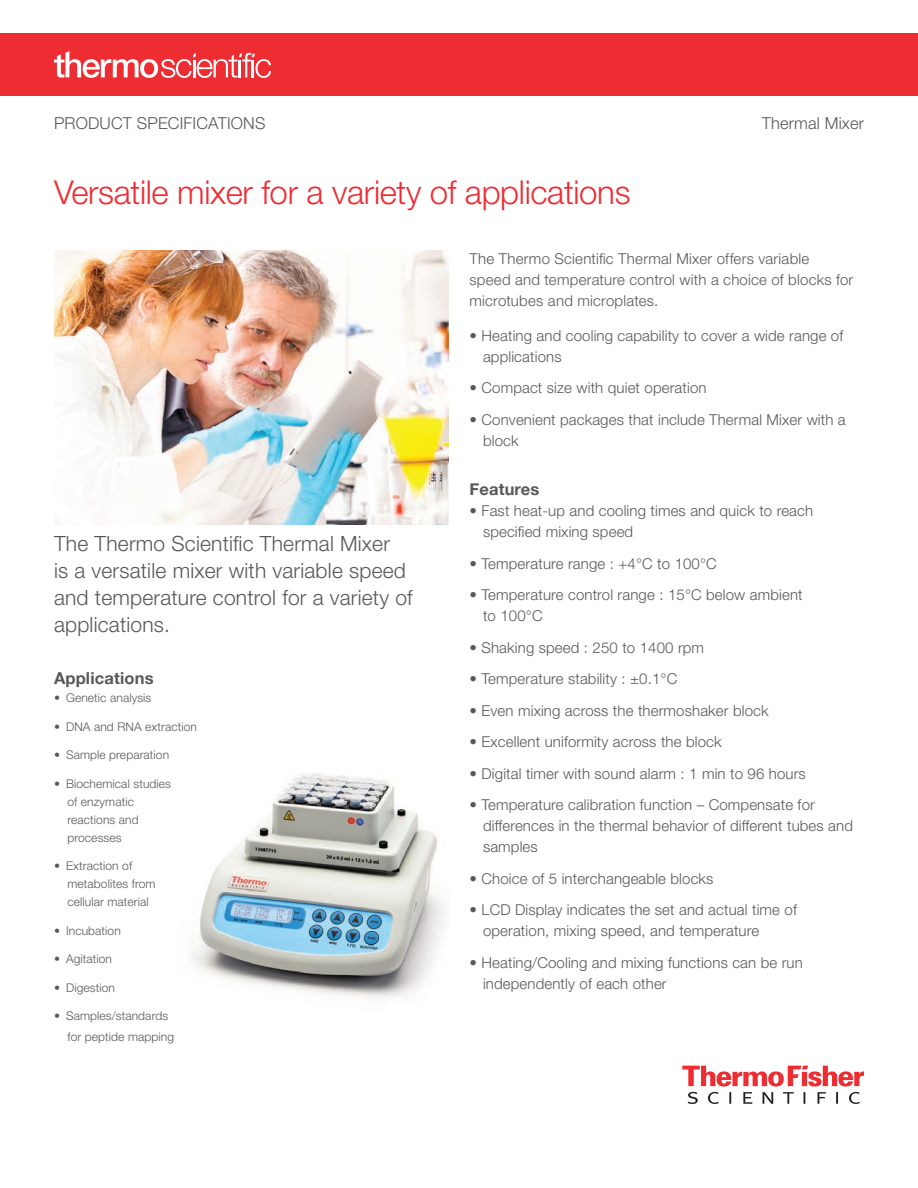
<style>
.page{position:relative;width:918px;height:1188px;background:#fff}
.page>*{position:absolute;margin:0;border:0;box-sizing:border-box;transform-origin:0 0}
.Subhead_Main{font:300 33px "Helvetica Neue LT Std";letter-spacing:-.01em;color:#ee2d33}
.Secondary_Header{font:300 21px/27px "Helvetica Neue LT Std";letter-spacing:.01em;color:#57585a}
.Technical_Eyebrow{font:300 16.5px "Helvetica Neue LT Std";letter-spacing:.01em;color:#57585a}
.Content_Header{font:700 16.5px "Helvetica Neue";letter-spacing:.01em;color:#57585a}
.Body_Copy{font:300 15px/21px "Helvetica Neue LT Std";letter-spacing:.01em;color:#57585a}
.t1{font:300 12px/18px "Helvetica Neue LT Std";letter-spacing:.01em;color:#57585a}
</style>
<div class="page">
<svg style="left:682px;top:1066px;width:182px;height:38px"></svg>
<img style="left:54px;top:251px;width:394px;height:274px">
<img style="left:192px;top:773px;width:254px;height:227px">
<div style="left:0;top:33px;width:918px;height:63px;background:#ee2d33"></div>
<svg style="left:54px;top:51px;width:217px;height:27px"></svg>
<p class="Technical_Eyebrow" style="left:54px;top:113px;width:213px">PRODUCT SPECIFICATIONS</p>
<p class="Technical_Eyebrow" style="left:762px;top:113px;width:104px">Thermal Mixer</p>
<p class="Subhead_Main" style="left:54px;top:172px;width:578px">Versatile mixer for a variety of applications</p>
<p class="Secondary_Header" style="left:54px;top:530px;width:360px">The Thermo Scientific Thermal Mixer<br>is a versatile mixer with variable speed and temperature control for a variety of applications.</p>
<p class="Content_Header" style="left:54px;top:668px;width:101px">Applications</p>
<p class="t1" style="left:54px;top:688px;width:99px">• Genetic analysis</p>
<p class="t1" style="left:54px;top:717px;width:145px">• DNA and RNA extraction</p>
<p class="t1" style="left:54px;top:745px;width:117px">• Sample preparation</p>
<p class="t1" style="left:68px;top:774px;width:105px;text-indent:-14px">• Biochemical studies of enzymatic reactions and processes</p>
<p class="t1" style="left:68px;top:856px;width:90px;text-indent:-14px">• Extraction of metabolites from cellular material</p>
<p class="t1" style="left:54px;top:921px;width:68px">• Incubation</p>
<p class="t1" style="left:54px;top:949px;width:60px">• Agitation</p>
<p class="t1" style="left:54px;top:978px;width:62px">• Digestion</p>
<p class="t1" style="left:68px;top:1005px;width:108px;line-height:21px;text-indent:-14px">• Samples/standards for peptide mapping</p>
<p class="Body_Copy" style="left:470px;top:248px;width:385px">The Thermo Scientific Thermal Mixer offers variable speed and temperature control with a choice of blocks for microtubes and microplates.</p>
<p class="Body_Copy" style="left:483px;top:324px;width:362px;text-indent:-14px">• Heating and cooling capability to cover a wide range of applications</p>
<p class="Body_Copy" style="left:470px;top:377px;width:239px">• Compact size with quiet operation</p>
<p class="Body_Copy" style="left:483px;top:408px;width:364px;text-indent:-14px">• Convenient packages that include Thermal Mixer with a block</p>
<p class="Content_Header" style="left:470px;top:479px;width:71px">Features</p>
<p class="Body_Copy" style="left:483px;top:500px;width:332px;text-indent:-14px">• Fast heat-up and cooling times and quick to reach specified mixing speed</p>
<p class="Body_Copy" style="left:470px;top:552px;width:249px">• Temperature range : +4°C to 100°C</p>
<p class="Body_Copy" style="left:483px;top:584px;width:321px;text-indent:-14px">• Temperature control range : 15°C below ambient to 100°C</p>
<p class="Body_Copy" style="left:470px;top:636px;width:236px">• Shaking speed : 250 to 1400 rpm</p>
<p class="Body_Copy" style="left:470px;top:668px;width:209px">• Temperature stability : ±0.1°C</p>
<p class="Body_Copy" style="left:470px;top:699px;width:301px">• Even mixing across the thermoshaker block</p>
<p class="Body_Copy" style="left:470px;top:731px;width:254px">• Excellent uniformity across the block</p>
<p class="Body_Copy" style="left:470px;top:762px;width:338px">• Digital timer with sound alarm : 1 min to 96 hours</p>
<p class="Body_Copy" style="left:483px;top:794px;width:372px;text-indent:-14px">• Temperature calibration function – Compensate for differences in the thermal behavior of different tubes and samples</p>
<p class="Body_Copy" style="left:470px;top:867px;width:245px">• Choice of 5 interchangeable blocks</p>
<p class="Body_Copy" style="left:483px;top:899px;width:315px;text-indent:-14px">• LCD Display indicates the set and actual time of operation, mixing speed, and temperature</p>
<p class="Body_Copy" style="left:483px;top:951px;width:321px;text-indent:-14px">• Heating/Cooling and mixing functions can be run independently of each other</p>
</div>
